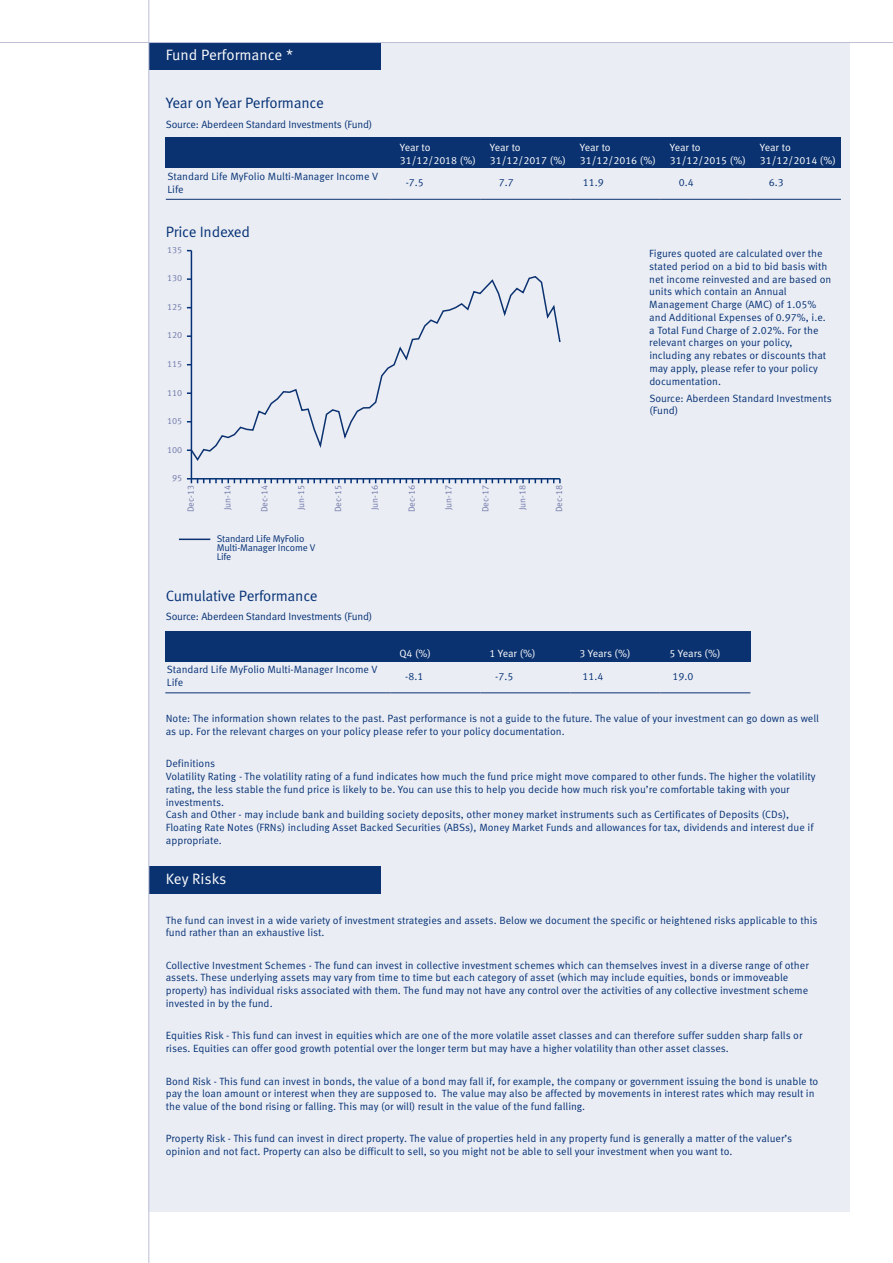
<style>
.page{position:relative;width:893px;height:1263px;background:#fff}
.page>*{position:absolute;margin:0;border:0;box-sizing:border-box;transform-origin:0 0}
.t1{font:15px "Meta Standard Life Pro TF Norm";letter-spacing:-.015em;color:#053276}
.t2{font:15px "Meta Standard Life Pro TF Norm";letter-spacing:-.005em;color:#fff}
.t3{font:10.5px/12.8px "Meta Standard Life Pro TF Norm";color:#053276}
.t4{font:10.5px/12.8px "Meta Standard Life Pro TF Norm";color:#fff}
.t5{font:9.75px/9px "Meta Standard Life Pro TF Norm";letter-spacing:-.015em;color:#053276}
.t6{font:9px "Meta Standard Life Pro TF Norm";color:#717bab}
</style>
<div class="page">
<div style="left:149px;top:43px;width:701px;height:1169px;background:#ebedf4"></div>
<div style="left:149px;top:43px;width:231px;height:27px;background:#0b3270"></div>
<hr style="left:0;top:42px;width:893px;height:1px;background:#bcbfd7">
<div style="left:166px;top:138px;width:225px;height:30px;background:#0b3270"></div>
<div style="left:391px;top:138px;width:90px;height:30px;background:#0b3270"></div>
<div style="left:481px;top:138px;width:90px;height:30px;background:#0b3270"></div>
<div style="left:571px;top:138px;width:90px;height:30px;background:#0b3270"></div>
<div style="left:661px;top:138px;width:90px;height:30px;background:#0b3270"></div>
<div style="left:751px;top:138px;width:90px;height:30px;background:#0b3270"></div>
<hr style="left:391px;top:199px;width:90px;height:1px;background:#0b3270">
<hr style="left:571px;top:199px;width:90px;height:1px;background:#0b3270">
<hr style="left:661px;top:199px;width:90px;height:1px;background:#0b3270">
<hr style="left:481px;top:199px;width:90px;height:1px;background:#0b3270">
<hr style="left:166px;top:199px;width:225px;height:1px;background:#0b3270">
<hr style="left:751px;top:199px;width:90px;height:1px;background:#0b3270">
<hr style="left:179px;top:539px;width:31px;height:1px;background:#0b3270">
<hr style="left:191px;top:251px;width:1px;height:228px;background:#053276">
<svg style="left:187px;top:478px;width:374px;height:5px"></svg>
<svg style="left:189px;top:275px;width:372px;height:187px"></svg>
<div style="left:165px;top:631px;width:225px;height:30px;background:#0b3270"></div>
<div style="left:390px;top:631px;width:90px;height:30px;background:#0b3270"></div>
<div style="left:480px;top:631px;width:90px;height:30px;background:#0b3270"></div>
<div style="left:570px;top:631px;width:90px;height:30px;background:#0b3270"></div>
<div style="left:660px;top:631px;width:90px;height:30px;background:#0b3270"></div>
<hr style="left:390px;top:693px;width:90px;height:1px;background:#0b3270">
<hr style="left:570px;top:693px;width:90px;height:1px;background:#0b3270">
<hr style="left:660px;top:693px;width:90px;height:1px;background:#0b3270">
<hr style="left:480px;top:693px;width:90px;height:1px;background:#0b3270">
<hr style="left:165px;top:693px;width:225px;height:1px;background:#0b3270">
<div style="left:149px;top:866px;width:231px;height:28px;background:#0b3270"></div>
<hr style="left:148px;top:0;width:1px;height:1263px;background:#bcbfd7">
<h1 class="t2" style="left:166px;top:49px;width:129px">Fund Performance *</h1>
<h1 class="t1" style="left:166px;top:97px;width:159px">Year on Year Performance</h1>
<p class="t3" style="left:166px;top:118px;width:208px">Source: Aberdeen Standard Investments (Fund)</p>
<p class="t4" style="left:400px;top:142px;width:77px">Year to<br>31/12/2018 (%)</p>
<p class="t4" style="left:490px;top:142px;width:77px">Year to<br>31/12/2017 (%)</p>
<p class="t4" style="left:580px;top:142px;width:77px">Year to<br>31/12/2016 (%)</p>
<p class="t4" style="left:670px;top:142px;width:77px">Year to<br>31/12/2015 (%)</p>
<p class="t4" style="left:760px;top:142px;width:77px">Year to<br>31/12/2014 (%)</p>
<p class="t3" style="left:167px;top:171px;width:212px">Standard Life MyFolio Multi-Manager Income V<br>Life</p>
<p class="t3" style="left:406px;top:177px;width:20px">-7.5</p>
<p class="t3" style="left:499px;top:177px;width:16px">7.7</p>
<p class="t3" style="left:583px;top:177px;width:22px">11.9</p>
<p class="t3" style="left:679px;top:177px;width:16px">0.4</p>
<p class="t3" style="left:769px;top:177px;width:16px">6.3</p>
<h1 class="t1" style="left:166px;top:226px;width:86px">Price Indexed</h1>
<p class="t6" style="left:167px;top:246px;width:17px">135</p>
<p class="t6" style="left:167px;top:275px;width:17px">130</p>
<p class="t6" style="left:167px;top:303px;width:17px">125</p>
<p class="t6" style="left:167px;top:332px;width:17px">120</p>
<p class="t6" style="left:167px;top:360px;width:17px">115</p>
<p class="t6" style="left:167px;top:389px;width:17px">110</p>
<p class="t6" style="left:167px;top:417px;width:17px">105</p>
<p class="t6" style="left:167px;top:446px;width:17px">100</p>
<p class="t6" style="left:172px;top:474px;width:12px">95</p>
<p class="t6" style="left:187px;top:512px;width:29px;rotate:-90deg">Dec-13</p>
<p class="t6" style="left:224px;top:510px;width:27px;rotate:-90deg">Jun-14</p>
<p class="t6" style="left:261px;top:512px;width:29px;rotate:-90deg">Dec-14</p>
<p class="t6" style="left:298px;top:510px;width:27px;rotate:-90deg">Jun-15</p>
<p class="t6" style="left:335px;top:512px;width:29px;rotate:-90deg">Dec-15</p>
<p class="t6" style="left:371px;top:510px;width:27px;rotate:-90deg">Jun-16</p>
<p class="t6" style="left:408px;top:512px;width:29px;rotate:-90deg">Dec-16</p>
<p class="t6" style="left:445px;top:510px;width:27px;rotate:-90deg">Jun-17</p>
<p class="t6" style="left:482px;top:512px;width:29px;rotate:-90deg">Dec-17</p>
<p class="t6" style="left:519px;top:510px;width:27px;rotate:-90deg">Jun-18</p>
<p class="t6" style="left:556px;top:512px;width:29px;rotate:-90deg">Dec-18</p>
<p class="t5" style="left:217px;top:535px;width:100px">Standard Life MyFolio<br>Multi-Manager Income V<br>Life</p>
<h1 class="t1" style="left:166px;top:590px;width:153px">Cumulative Performance</h1>
<p class="t3" style="left:166px;top:611px;width:208px">Source: Aberdeen Standard Investments (Fund)</p>
<p class="t3" style="left:649px;top:248px;width:183px">Figures quoted are calculated over the stated period on a bid to bid basis with net income reinvested and are based on units which contain an Annual Management Charge (AMC) of 1.05% and Additional Expenses of 0.97%, i.e. a Total Fund Charge of 2.02%. For the relevant charges on your policy, including any rebates or discounts that may apply, please refer to your policy documentation.</p>
<p class="t3" style="left:649px;top:392px;width:184px">Source: Aberdeen Standard Investments (Fund)</p>
<p class="t4" style="left:399px;top:648px;width:33px">Q4 (%)</p>
<p class="t4" style="left:489px;top:648px;width:48px">1 Year (%)</p>
<p class="t4" style="left:579px;top:648px;width:53px">3 Years (%)</p>
<p class="t4" style="left:669px;top:648px;width:53px">5 Years (%)</p>
<p class="t3" style="left:167px;top:664px;width:212px">Standard Life MyFolio Multi-Manager Income V<br>Life</p>
<p class="t3" style="left:405px;top:670px;width:20px">-8.1</p>
<p class="t3" style="left:495px;top:670px;width:20px">-7.5</p>
<p class="t3" style="left:582px;top:670px;width:22px">11.4</p>
<p class="t3" style="left:672px;top:670px;width:22px">19.0</p>
<p class="t3" style="left:166px;top:713px;width:655px">Note: The information shown relates to the past. Past performance is not a guide to the future. The value of your investment can go down as well as up. For the relevant charges on your policy please refer to your policy documentation.</p>
<p class="t3" style="left:166px;top:758px;width:651px">Definitions<br>Volatility Rating - The volatility rating of a fund indicates how much the fund price might move compared to other funds. The higher the volatility rating, the less stable the fund price is likely to be. You can use this to help you decide how much risk you’re comfortable taking with your investments.<br>Cash and Other - may include bank and building society deposits, other money market instruments such as Certificates of Deposits (CDs), Floating Rate Notes (FRNs) including Asset Backed Securities (ABSs), Money Market Funds and allowances for tax, dividends and interest due if appropriate.</p>
<h1 class="t2" style="left:166px;top:873px;width:62px">Key Risks</h1>
<p class="t3" style="left:166px;top:914px;width:653px">The fund can invest in a wide variety of investment strategies and assets. Below we document the specific or heightened risks applicable to this fund rather than an exhaustive list.</p>
<p class="t3" style="left:166px;top:959px;width:644px">Collective Investment Schemes - The fund can invest in collective investment schemes which can themselves invest in a diverse range of other assets. These underlying assets may vary from time to time but each category of asset (which may include equities, bonds or immoveable property) has individual risks associated with them. The fund may not have any control over the activities of any collective investment scheme invested in by the fund.</p>
<p class="t3" style="left:166px;top:1030px;width:638px">Equities Risk - This fund can invest in equities which are one of the more volatile asset classes and can therefore suffer sudden sharp falls or rises. Equities can offer good growth potential over the longer term but may have a higher volatility than other asset classes.</p>
<p class="t3" style="left:166px;top:1075px;width:654px">Bond Risk - This fund can invest in bonds, the value of a bond may fall if, for example, the company or government issuing the bond is unable to pay the loan amount or interest when they are supposed to. The value may also be affected by movements in interest rates which may result in the value of the bond rising or falling. This may (or will) result in the value of the fund falling.</p>
<p class="t3" style="left:166px;top:1133px;width:628px">Property Risk - This fund can invest in direct property. The value of properties held in any property fund is generally a matter of the valuer’s opinion and not fact. Property can also be difficult to sell, so you might not be able to sell your investment when you want to.</p>
</div>
